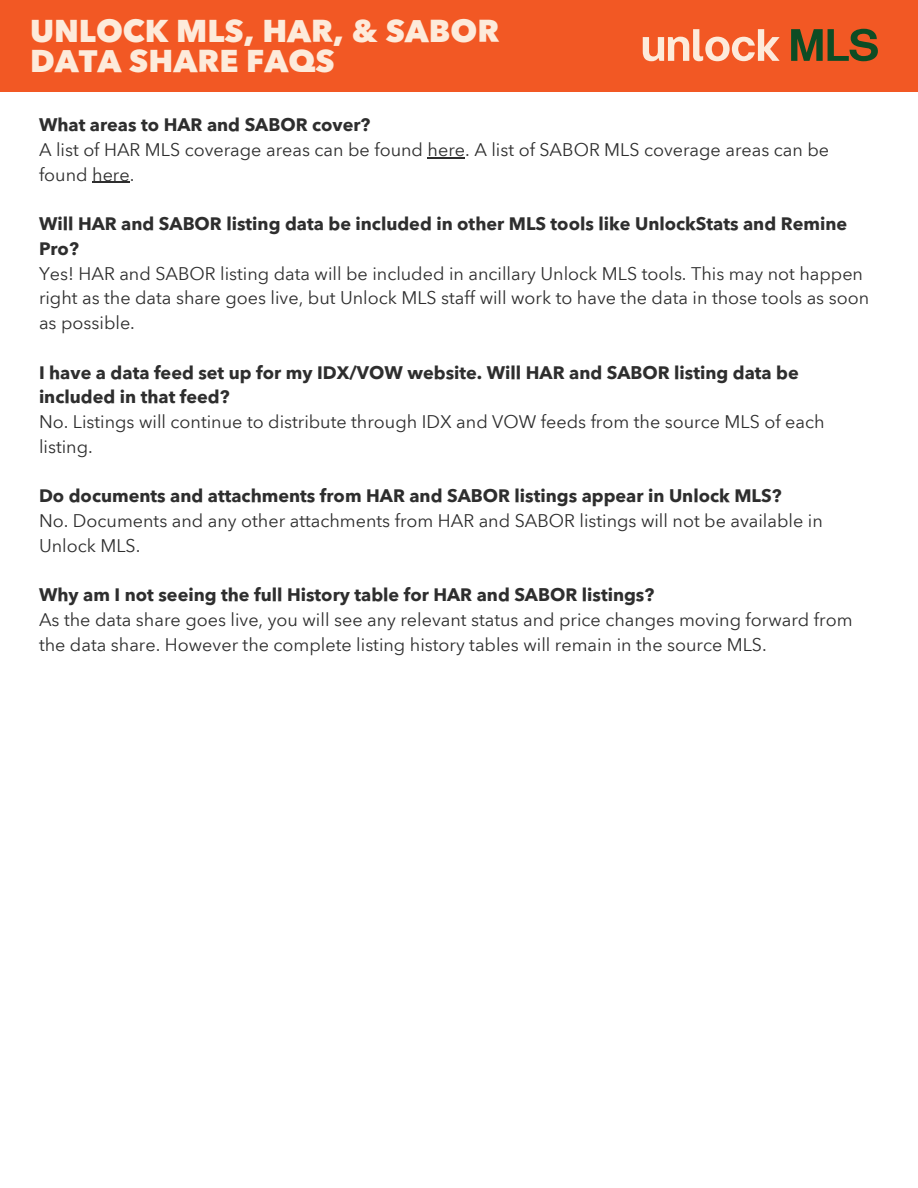
<style>
.page{position:relative;width:918px;height:1188px;background:#fff}
.page>*{position:absolute;margin:0;border:0;box-sizing:border-box;transform-origin:0 0}
.t1{font:900 31.5px/30.3px "Avenir Next Thai Modern";color:#fdebdb}
.t2{font:18px/24.8px "Avenir Next Thai Modern";color:#2e2e2e}
.t3{font:700 18px/24.8px "Avenir Next Thai Modern";color:#2e2e2e}
</style>
<div class="page">
<div style="left:0;top:0;width:918px;height:92px;background:#f25824"></div>
<svg style="left:643px;top:29px;width:137px;height:32px"></svg>
<svg style="left:791px;top:29px;width:87px;height:32px"></svg>
<hr style="left:428px;top:157px;width:37px;height:1px;background:#2e2e2e">
<hr style="left:92px;top:182px;width:38px;height:1px;background:#2e2e2e">
<h1 class="t1" style="left:30px;top:14px;width:471px">UNLOCK MLS, HAR, &amp; SABOR<br>DATA SHARE FAQS</h1>
<p class="t3" style="left:39px;top:112px;width:333px">What areas to HAR and SABOR cover?</p>
<p class="t2" style="left:39px;top:136px;width:792px">A list of HAR MLS coverage areas can be found here. A list of SABOR MLS coverage areas can be found here.</p>
<p class="t3" style="left:39px;top:211px;width:810px">Will HAR and SABOR listing data be included in other MLS tools like UnlockStats and Remine<br>Pro?</p>
<p class="t2" style="left:39px;top:260px;width:832px">Yes! HAR and SABOR listing data will be included in ancillary Unlock MLS tools. This may not happen right as the data share goes live, but Unlock MLS staff will work to have the data in those tools as soon as possible.</p>
<p class="t3" style="left:39px;top:359px;width:761px">I have a data feed set up for my IDX/VOW website. Will HAR and SABOR listing data be included in that feed?</p>
<p class="t2" style="left:39px;top:409px;width:787px">No. Listings will continue to distribute through IDX and VOW feeds from the source MLS of each listing.</p>
<p class="t3" style="left:39px;top:483px;width:744px">Do documents and attachments from HAR and SABOR listings appear in Unlock MLS?</p>
<p class="t2" style="left:39px;top:508px;width:785px">No. Documents and any other attachments from HAR and SABOR listings will not be available in<br>Unlock MLS.</p>
<p class="t3" style="left:39px;top:582px;width:617px">Why am I not seeing the full History table for HAR and SABOR listings?</p>
<p class="t2" style="left:39px;top:607px;width:815px">As the data share goes live, you will see any relevant status and price changes moving forward from the data share. However the complete listing history tables will remain in the source MLS.</p>
</div>
